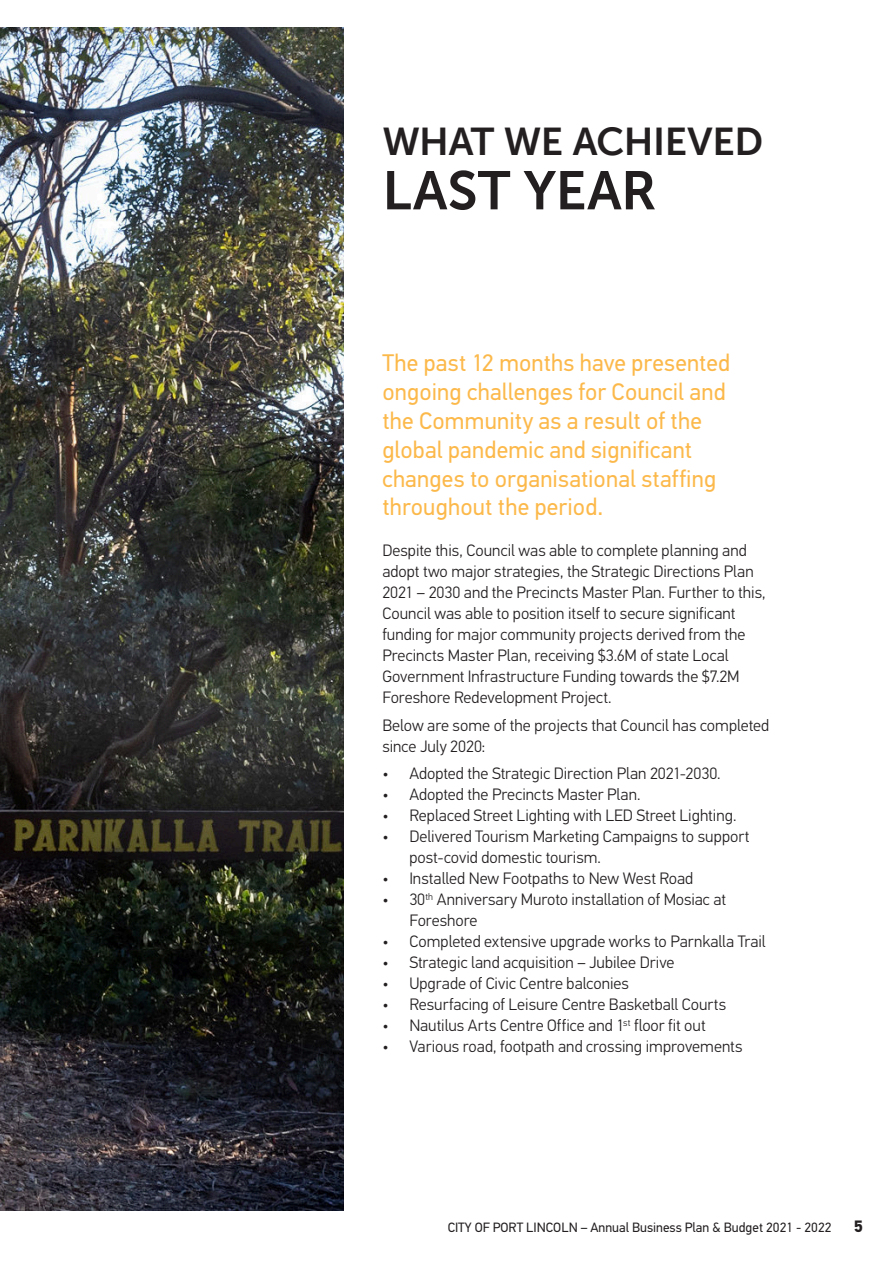
<style>
.page{position:relative;width:893px;height:1263px;background:#fff}
.page>*{position:absolute;margin:0;border:0;box-sizing:border-box;transform-origin:0 0}
.t1{font:54px "Museo Sans W01 700";letter-spacing:.005em;color:#231f20}
.t2{font:39px "Museo Sans W01 700";letter-spacing:-.01em;color:#231f20}
.quote{font:24px/28.8px "PFDIN Text Pro";letter-spacing:.005em;color:#fcb94b}
.body{font:300 16.5px/21px "PFDIN Text Pro";color:#231f20}
.t3{font:700 16.5px "PFDIN Text Pro";color:#231f20}
.t4{font:13.5px "PFDIN Text Pro";color:#231f20}
</style>
<div class="page">
<img style="left:0;top:27px;width:343px;height:1183px">
<p class="t2" style="left:382px;top:120px;width:382px">WHAT WE ACHIEVED</p>
<p class="t1" style="left:382px;top:161px;width:276px">LAST YEAR</p>
<p class="quote" style="left:382px;top:349px;width:349px">The past 12 months have presented ongoing challenges for Council and the Community as a result of the global pandemic and significant changes to organisational staffing throughout the period.</p>
<p class="body" style="left:382px;top:540px;width:385px">Despite this, Council was able to complete planning and adopt two major strategies, the Strategic Directions Plan 2021 – 2030 and the Precincts Master Plan. Further to this, Council was able to position itself to secure significant funding for major community projects derived from the Precincts Master Plan, receiving $3.6M of state Local Government Infrastructure Funding towards the $7.2M Foreshore Redevelopment Project.</p>
<p class="body" style="left:382px;top:715px;width:388px">Below are some of the projects that Council has completed since July 2020:</p>
<p class="body" style="left:382px;top:763px;width:340px">• Adopted the Strategic Direction Plan 2021-2030.</p>
<p class="body" style="left:382px;top:784px;width:260px">• Adopted the Precincts Master Plan.</p>
<p class="body" style="left:382px;top:805px;width:356px">• Replaced Street Lighting with LED Street Lighting.</p>
<p class="body" style="left:409px;top:826px;width:342px;text-indent:-27px">• Delivered Tourism Marketing Campaigns to support post-covid domestic tourism.</p>
<p class="body" style="left:382px;top:868px;width:312px">• Installed New Footpaths to New West Road</p>
<p class="body" style="left:409px;top:889px;width:318px;text-indent:-27px">• 30<sup>th</sup> Anniversary Muroto installation of Mosiac at<br>Foreshore</p>
<p class="body" style="left:382px;top:931px;width:385px">• Completed extensive upgrade works to Parnkalla Trail</p>
<p class="body" style="left:382px;top:952px;width:294px">• Strategic land acquisition – Jubilee Drive</p>
<p class="body" style="left:382px;top:973px;width:248px">• Upgrade of Civic Centre balconies</p>
<p class="body" style="left:382px;top:994px;width:346px">• Resurfacing of Leisure Centre Basketball Courts</p>
<p class="body" style="left:382px;top:1015px;width:325px">• Nautilus Arts Centre Office and 1<sup>st</sup> floor fit out</p>
<p class="body" style="left:382px;top:1036px;width:362px">• Various road, footpath and crossing improvements</p>
<p class="t4" style="left:448px;top:1219px;width:385px">CITY OF PORT LINCOLN – Annual Business Plan &amp; Budget 2021 - 2022</p>
<p class="t3" style="left:854px;top:1216px;width:11px">5</p>
</div>
